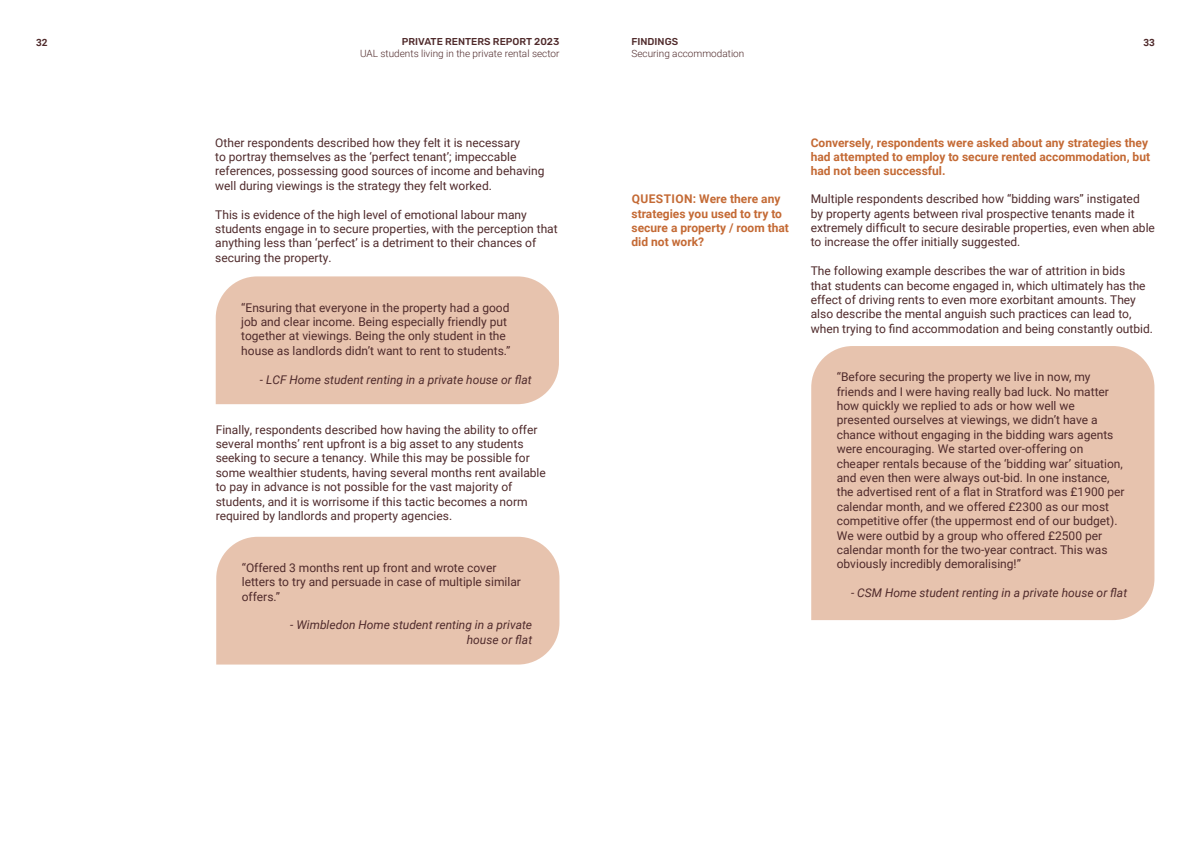
<style>
.page{position:relative;width:1191px;height:842px;background:#fff}
.page>*{position:absolute;margin:0;border:0;box-sizing:border-box;transform-origin:0 0}
.t1{font:12px/14.4px "Roboto";color:#4f2a2b}
.t2{font:700 12px/14.4px "Roboto";color:#c46a35}
.t3{font:italic 12px "Roboto";color:#4f2a2b}
.t4{font:300 10px "Roboto";color:#4f2a2b}
.t5{font:500 10px "Rubik";color:#4f2a2b}
.t6{font:700 10px "Roboto";color:#4f2a2b}
</style>
<div class="page">
<div style="left:216px;top:276px;width:343px;height:128px;background:#e7c3ae"></div>
<div style="left:216px;top:537px;width:343px;height:127px;background:#e7c3ae"></div>
<div style="left:811px;top:346px;width:343px;height:274px;background:#e7c3ae"></div>
<p class="t5" style="left:402px;top:36px;width:159px">PRIVATE RENTERS REPORT 2023</p>
<p class="t4" style="left:360px;top:47px;width:201px">UAL students living in the private rental sector</p>
<p class="t5" style="left:631px;top:36px;width:48px">FINDINGS</p>
<p class="t4" style="left:631px;top:47px;width:114px">Securing accommodation</p>
<p class="t6" style="left:36px;top:36px;width:13px">32</p>
<p class="t6" style="left:1143px;top:36px;width:13px">33</p>
<p class="t1" style="left:215px;top:135px;width:331px">Other respondents described how they felt it is necessary<br>to portray themselves as the ‘perfect tenant’; impeccable references, possessing good sources of income and behaving well during viewings is the strategy they felt worked.</p>
<p class="t1" style="left:215px;top:207px;width:344px">This is evidence of the high level of emotional labour many students engage in to secure properties, with the perception that anything less than ‘perfect’ is a detriment to their chances of securing the property.</p>
<p class="t1" style="left:241px;top:300px;width:270px">“Ensuring that everyone in the property had a good job and clear income. Being especially friendly put together at viewings. Being the only student in the house as landlords didn’t want to rent to students.”</p>
<p class="t3" style="left:260px;top:371px;width:273px">- LCF Home student renting in a private house or flat</p>
<p class="t1" style="left:216px;top:422px;width:332px">Finally, respondents described how having the ability to offer several months’ rent upfront is a big asset to any students seeking to secure a tenancy. While this may be possible for some wealthier students, having several months rent available to pay in advance is not possible for the vast majority of students, and it is worrisome if this tactic becomes a norm required by landlords and property agencies.</p>
<p class="t1" style="left:242px;top:560px;width:281px">“Offered 3 months rent up front and wrote cover letters to try and persuade in case of multiple similar offers.”</p>
<p class="t3" style="left:290px;top:617px;width:243px">- Wimbledon Home student renting in a private</p>
<p class="t3" style="left:467px;top:631px;width:67px">house or flat</p>
<p class="t2" style="left:810px;top:135px;width:341px">Conversely, respondents were asked about any strategies they had attempted to employ to secure rented accommodation, but had not been successful.</p>
<p class="t2" style="left:631px;top:191px;width:159px">QUESTION: Were there any strategies you used to try to secure a property / room that did not work?</p>
<p class="t1" style="left:810px;top:191px;width:346px">Multiple respondents described how “bidding wars” instigated by property agents between rival prospective tenants made it extremely difficult to secure desirable properties, even when able to increase the offer initially suggested.</p>
<p class="t1" style="left:810px;top:263px;width:344px">The following example describes the war of attrition in bids<br>that students can become engaged in, which ultimately has the effect of driving rents to even more exorbitant amounts. They also describe the mental anguish such practices can lead to, when trying to find accommodation and being constantly outbid.</p>
<p class="t1" style="left:836px;top:369px;width:289px">“Before securing the property we live in now, my friends and I were having really bad luck. No matter how quickly we replied to ads or how well we presented ourselves at viewings, we didn’t have a chance without engaging in the bidding wars agents were encouraging. We started over-offering on cheaper rentals because of the ‘bidding war’ situation, and even then were always out-bid. In one instance, the advertised rent of a flat in Stratford was £1900 per calendar month, and we offered £2300 as our most competitive offer (the uppermost end of our budget).<br>We were outbid by a group who offered £2500 per calendar month for the two-year contract. This was obviously incredibly demoralising!”</p>
<p class="t3" style="left:851px;top:584px;width:278px">- CSM Home student renting in a private house or flat</p>
</div>
